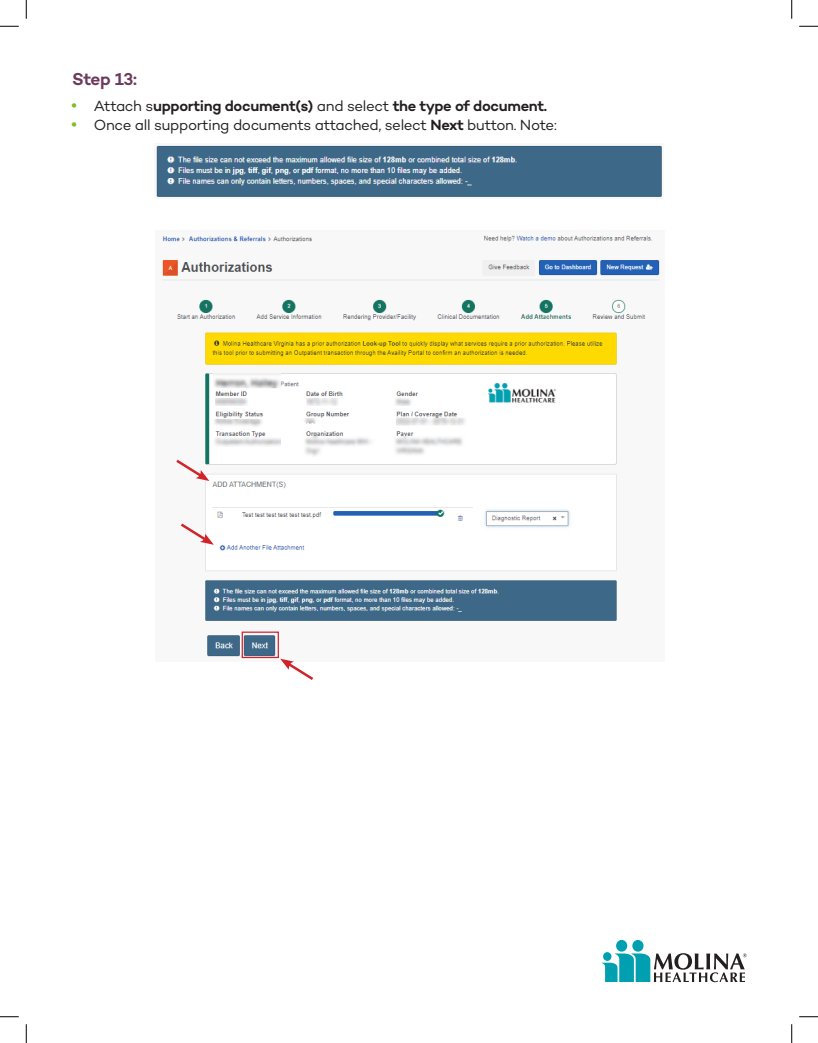
<style>
.page{position:relative;width:818px;height:1043px;background:#fff}
.page>*{position:absolute;margin:0;border:0;box-sizing:border-box;transform-origin:0 0}
.t1{font:600 17.5px "Campton";letter-spacing:-.025em;color:#6c3b5d}
.t2{font:15px "Campton";letter-spacing:-.025em;color:#231f20}
.t3{font:600 15px "Campton";letter-spacing:-.025em;color:#231f20}
.s1{font-weight:400;font-size:18.75px;color:#82bb27}
.s2{font-weight:400}
.s3{font-size:18.75px;color:#82bb27}
.s4{font-weight:600}
</style>
<div class="page">
<svg style="left:0;top:25px;width:19px;height:2px"></svg>
<svg style="left:799px;top:25px;width:19px;height:2px"></svg>
<svg style="left:0;top:1016px;width:19px;height:1px"></svg>
<svg style="left:799px;top:1016px;width:19px;height:1px"></svg>
<svg style="left:25px;top:0;width:2px;height:19px"></svg>
<svg style="left:25px;top:1024px;width:2px;height:18px"></svg>
<svg style="left:791px;top:0;width:1px;height:19px"></svg>
<svg style="left:791px;top:1024px;width:1px;height:18px"></svg>
<img style="left:162px;top:235px;width:498px;height:424px">
<img style="left:156px;top:145px;width:506px;height:52px">
<svg style="left:280px;top:658px;width:36px;height:22px"></svg>
<div style="left:241px;top:631px;width:38px;height:27px;border:1px solid #d1232a"></div>
<svg style="left:173px;top:457px;width:36px;height:24px"></svg>
<svg style="left:178px;top:521px;width:36px;height:24px"></svg>
<div style="left:632px;top:940px;width:11px;height:11px;background:#00a0b0;border-radius:50%"></div>
<div style="left:616px;top:939px;width:11px;height:12px;background:#00a0b0;border-radius:50%"></div>
<svg style="left:601px;top:953px;width:145px;height:29px"></svg>
<div style="left:603px;top:952px;width:8px;height:8px;background:#00a0b0;border-radius:50%"></div>
<h3 class="t1" style="left:72px;top:68px;width:66px">Step 13:</h3>
<p class="t3" style="left:71px;top:96px;width:477px"><span class="s1">•</span> <span class="s2">Attach s</span>upporting document(s) <span class="s2">and select</span> the type of document.</p>
<p class="t2" style="left:71px;top:115px;width:487px"><span class="s3">•</span> Once all supporting documents attached, select <span class="s4">Next</span> button. Note:</p>
</div>
